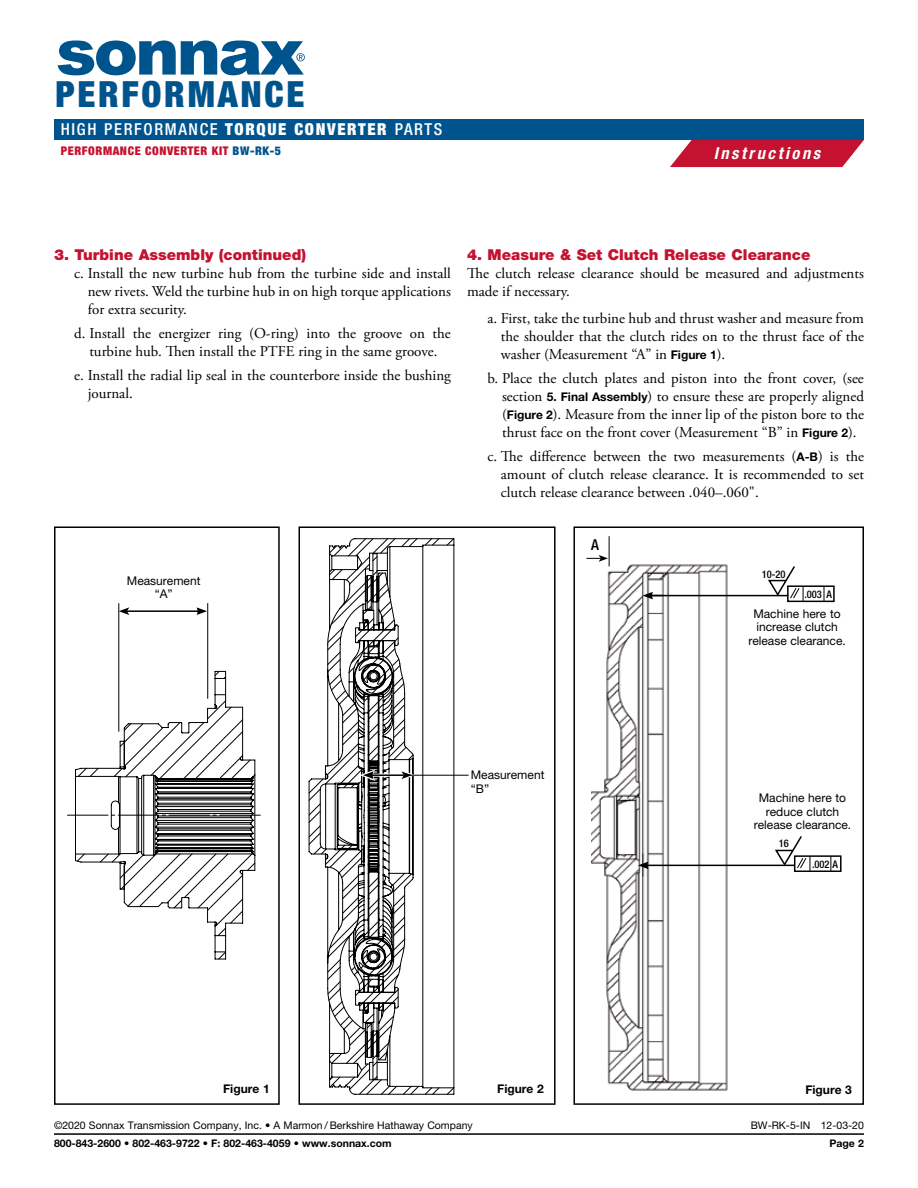
<style>
.page{position:relative;width:918px;height:1188px;background:#fff}
.page>*{position:absolute;margin:0;border:0;box-sizing:border-box;transform-origin:0 0}
.t1{font:900 condensed 36.15px "Helvetica Neue LT Std";letter-spacing:.075em;color:#00548e}
.t2{font:500 condensed 16.5px "Helvetica Neue LT Std";letter-spacing:.1em;color:#fff}
.t3{font:italic 700 condensed 16.5px "Helvetica Neue LT Std";letter-spacing:.155em;color:#fff}
.t4{font:15px/18px "Adobe Garamond Pro";color:#000;text-align:justify}
.t5{font:900 15px "Helvetica Neue LT Std";color:#c41230}
.t6{font:500 condensed 15px "Helvetica Neue LT Std";color:#000}
.t7{font:12px/13.5px "Helvetica Neue LT Std";color:#000;text-align:center}
.t8{font:900 condensed 12px "Helvetica Neue LT Std";letter-spacing:.05em;color:#c41230}
.t9{font:700 12px "Helvetica Neue LT Std";color:#000}
.t10{font:10.5px "Helvetica Neue LT Std";color:#000}
.t11{font:700 10.5px "Helvetica Neue LT Std";color:#000}
.t12{font:500 condensed 10.5px "Helvetica Neue LT Std";color:#000}
.s1{color:#00548e}
.s2{font-weight:900}
.s3{font-family:"Helvetica Neue LT Std";font-weight:700;font-size:12px}
</style>
<div class="page">
<div style="left:54px;top:526px;width:226px;height:579px;border:2px solid #000"></div>
<svg style="left:68px;top:815px;width:193px;height:1px"></svg>
<svg style="left:75px;top:671px;width:181px;height:289px"></svg>
<hr style="left:127px;top:610px;width:72px;height:2px;background:#000">
<svg style="left:197px;top:607px;width:10px;height:8px"></svg>
<svg style="left:119px;top:607px;width:10px;height:8px"></svg>
<svg style="left:308px;top:538px;width:146px;height:557px"></svg>
<div style="left:298px;top:526px;width:258px;height:579px;border:2px solid #000"></div>
<hr style="left:370px;top:774px;width:35px;height:3px;background:#fff">
<hr style="left:371px;top:774px;width:33px;height:2px;background:#000">
<svg style="left:360px;top:769px;width:16px;height:12px"></svg>
<svg style="left:399px;top:769px;width:16px;height:12px"></svg>
<hr style="left:406px;top:775px;width:63px;height:1px;background:#000">
<hr style="left:118px;top:603px;width:1px;height:129px;background:#000">
<hr style="left:207px;top:603px;width:1px;height:96px;background:#000">
<div style="left:573px;top:526px;width:291px;height:579px;border:2px solid #000"></div>
<img style="left:592px;top:536px;width:243px;height:555px">
<div style="left:787px;top:585px;width:48px;height:17px;border:2px solid #000"></div>
<svg style="left:824px;top:587px;width:1px;height:14px"></svg>
<svg style="left:767px;top:564px;width:37px;height:37px"></svg>
<hr style="left:651px;top:595px;width:137px;height:1px;background:#000">
<svg style="left:643px;top:592px;width:10px;height:7px"></svg>
<div style="left:794px;top:855px;width:48px;height:17px;border:2px solid #000"></div>
<svg style="left:831px;top:856px;width:1px;height:15px"></svg>
<svg style="left:773px;top:834px;width:38px;height:37px"></svg>
<hr style="left:646px;top:865px;width:149px;height:1px;background:#000">
<svg style="left:638px;top:862px;width:11px;height:7px"></svg>
<hr style="left:609px;top:536px;width:1px;height:30px;background:#000">
<svg style="left:586px;top:555px;width:22px;height:7px"></svg>
<hr style="left:54px;top:1133px;width:810px;height:2px;background:#000">
<svg style="left:670px;top:140px;width:194px;height:27px;background:#ca2c47"></svg>
<div style="left:54px;top:119px;width:810px;height:21px;background:#00548e"></div>
<svg style="left:58px;top:40px;width:247px;height:35px"></svg>
<h1 class="t1" style="left:56px;top:72px;width:250px">PERFORMANCE</h1>
<p class="t8" style="left:61px;top:144px;width:222px">PERFORMANCE CONVERTER KIT <span class="s1">BW-RK-5</span></p>
<p class="t2" style="left:61px;top:120px;width:383px">HIGH PERFORMANCE <span class="s2">TORQUE CONVERTER</span> PARTS</p>
<p class="t3" style="left:714px;top:143px;width:108px">Instructions</p>
<p class="t5" style="left:54px;top:246px;width:254px">3. Turbine Assembly (continued)</p>
<p class="t4" style="left:88px;top:265px;width:365px;text-indent:-14px">c. Install the new turbine hub from the turbine side and install new rivets. Weld the turbine hub in on high torque applications for extra security.</p>
<p class="t4" style="left:74px;top:325px;width:378px;text-align:center">d. Install the energizer ring (O-ring) into the groove on the turbine hub. Then install the PTFE ring in the same groove.</p>
<p class="t4" style="left:88px;top:367px;width:365px;text-indent:-13px">e. Install the radial lip seal in the counterbore inside the bushing journal.</p>
<p class="t5" style="left:467px;top:246px;width:345px">4. Measure &amp; Set Clutch Release Clearance</p>
<p class="t4" style="left:467px;top:265px;width:398px">The clutch release clearance should be measured and adjustments made if necessary.</p>
<p class="t4" style="left:501px;top:310px;width:365px;text-indent:-14px">a. First, take the turbine hub and thrust washer and measure from the shoulder that the clutch rides on to the thrust face of the washer (Measurement “A” in <span class="s3">Figure 1</span>).</p>
<p class="t4" style="left:502px;top:370px;width:363px;text-indent:-15px">b. Place the clutch plates and piston into the front cover, (see section <span class="s3">5. Final Assembly</span>) to ensure these are properly aligned (<span class="s3">Figure 2</span>). Measure from the inner lip of the piston bore to the thrust face on the front cover (Measurement “B” in <span class="s3">Figure 2</span>).</p>
<p class="t4" style="left:501px;top:448px;width:365px;text-indent:-14px">c. The difference between the two measurements (<span class="s3">A-B</span>) is the amount of clutch release clearance. It is recommended to set clutch release clearance between .040–.060".</p>
<p class="t7" style="left:127px;top:574px;width:75px">Measurement “A”</p>
<p class="t6" style="left:591px;top:536px;width:9px">A</p>
<p class="t12" style="left:762px;top:568px;width:25px">10-20</p>
<p class="t12" style="left:804px;top:588px;width:29px">.003 A</p>
<p class="t7" style="left:748px;top:607px;width:99px">Machine here to increase clutch release clearance.</p>
<p class="t7" style="left:471px;top:768px;width:75px;text-align:left">Measurement “B”</p>
<p class="t7" style="left:754px;top:791px;width:99px">Machine here to reduce clutch release clearance.</p>
<p class="t12" style="left:812px;top:858px;width:28px">.002 A</p>
<p class="t12" style="left:779px;top:837px;width:12px">16</p>
<p class="t9" style="left:223px;top:1081px;width:48px">Figure 1</p>
<p class="t9" style="left:497px;top:1081px;width:48px">Figure 2</p>
<p class="t9" style="left:805px;top:1082px;width:48px">Figure 3</p>
<p class="t10" style="left:54px;top:1119px;width:420px">©2020 Sonnax Transmission Company, Inc. • A Marmon / Berkshire Hathaway Company</p>
<p class="t10" style="left:751px;top:1119px;width:115px">BW-RK-5-IN 12-03-20</p>
<p class="t11" style="left:54px;top:1137px;width:339px">800-843-2600 • 802-463-9722 • F: 802-463-4059 • www.sonnax.com</p>
<p class="t11" style="left:829px;top:1137px;width:36px">Page 2</p>
</div>
